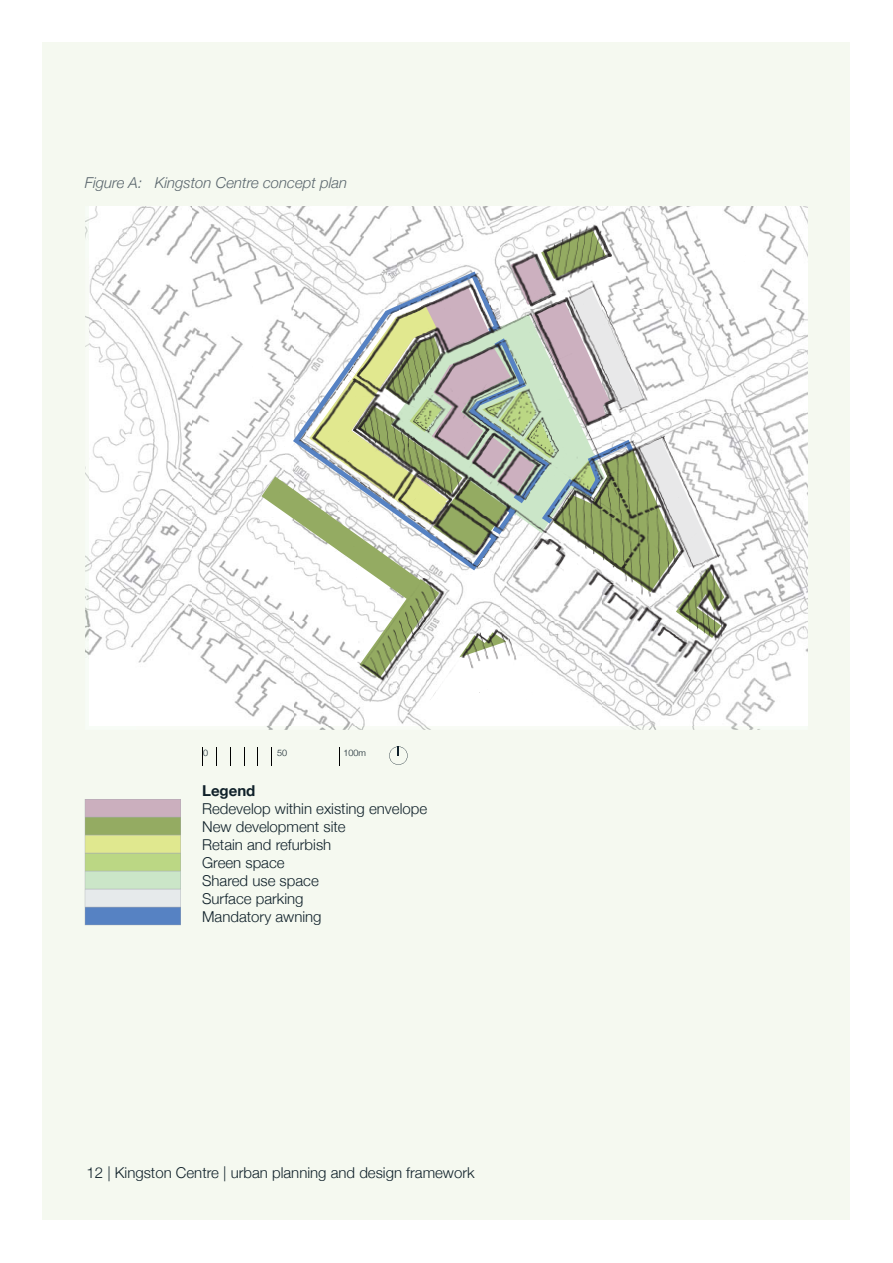
<style>
.page{position:relative;width:893px;height:1263px;background:#fff}
.page>*{position:absolute;margin:0;border:0;box-sizing:border-box;transform-origin:0 0}
.t1{font:300 15px/18px "Helvetica Neue";color:#10212a}
.t2{font:italic 300 15px "Helvetica Neue";color:#5a666d}
.t3{font:700 15px "Helvetica Neue";color:#10212a}
.t4{font:300 9px "Helvetica Neue";color:#10212a}
</style>
<div class="page">
<div style="left:43px;top:43px;width:807px;height:1177px;background:#f5f9f0"></div>
<svg style="left:85px;top:799px;width:96px;height:126px;background:#b6c5aa"></svg>
<img style="left:85px;top:258px;width:5px;height:262px">
<img style="left:85px;top:520px;width:52px;height:206px">
<img style="left:756px;top:725px;width:52px;height:5px">
<img style="left:137px;top:725px;width:619px;height:5px">
<img style="left:90px;top:206px;width:718px;height:519px">
<img style="left:239px;top:206px;width:557px;height:500px">
<svg style="left:202px;top:747px;width:1px;height:18px"></svg>
<svg style="left:339px;top:747px;width:1px;height:18px"></svg>
<svg style="left:216px;top:747px;width:1px;height:18px"></svg>
<svg style="left:230px;top:747px;width:1px;height:18px"></svg>
<svg style="left:244px;top:747px;width:1px;height:18px"></svg>
<svg style="left:389px;top:746px;width:19px;height:19px"></svg>
<p class="t2" style="left:85px;top:174px;width:264px">Figure A: Kingston Centre concept plan</p>
<p class="t4" style="left:203px;top:747px;width:7px">0</p>
<p class="t4" style="left:277px;top:747px;width:12px">50</p>
<p class="t4" style="left:343px;top:747px;width:24px">100m</p>
<p class="t3" style="left:202px;top:781px;width:55px">Legend</p>
<p class="t1" style="left:202px;top:799px;width:227px">Redevelop within existing envelope<br>New development site<br>Retain and refurbish<br>Green space<br>Shared use space<br>Surface parking<br>Mandatory awning</p>
<p class="t1" style="left:86px;top:1163px;width:390px">12 | Kingston Centre | urban planning and design framework</p>
</div>
